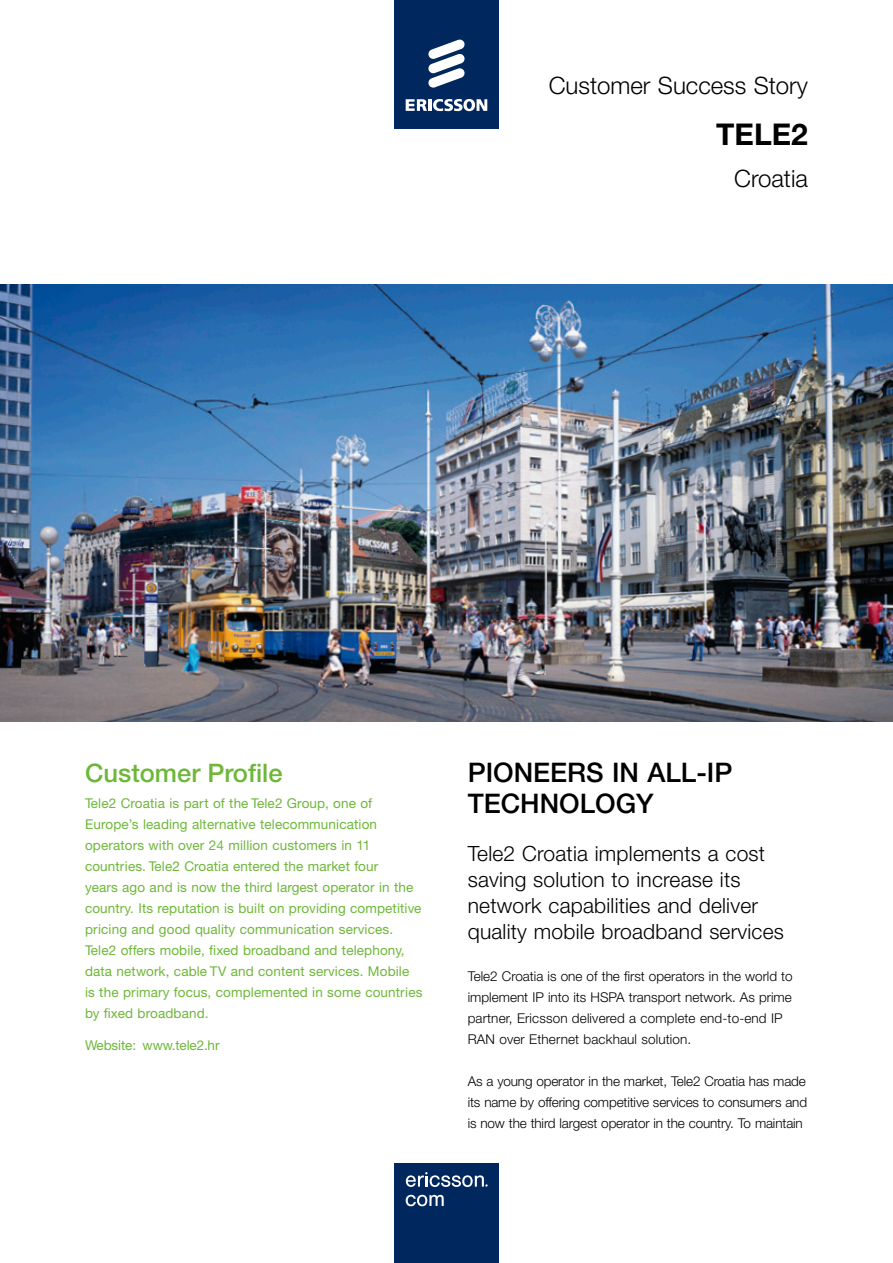
<style>
.page{position:relative;width:893px;height:1263px;background:#fff}
.page>*{position:absolute;margin:0;border:0;box-sizing:border-box;transform-origin:0 0}
.t1{font:700 30px "Ericsson Sans";color:#000}
.t2{font:500 27px/31.5px "Ericsson Sans";color:#000}
.t3{font:500 25.5px "Ericsson Sans";color:#6eb739}
.t4{font:300 24px "Ericsson Sans";color:#000}
.t5{font:300 21px/26.2px "Ericsson Sans";letter-spacing:.01em;color:#000}
.t6{font:13.5px/21px "Ericsson Sans";letter-spacing:.01em;color:#6eb739}
.t7{font:300 13.5px/21px "Ericsson Sans";color:#000}
.t8{font:13.5px "Ericsson Sans";letter-spacing:-.01em;color:#6eb739}
</style>
<div class="page">
<img style="left:0;top:285px;width:893px;height:436px">
<div style="left:394px;top:0;width:105px;height:128px;background:#00275e"></div>
<svg style="left:428px;top:39px;width:37px;height:49px"></svg>
<hr style="left:428px;top:99px;width:4px;height:12px;background:#fff">
<svg style="left:433px;top:99px;width:54px;height:13px"></svg>
<svg style="left:406px;top:99px;width:21px;height:12px"></svg>
<div style="left:394px;top:1163px;width:105px;height:100px;background:#00275e"></div>
<svg style="left:406px;top:1195px;width:38px;height:11px"></svg>
<svg style="left:406px;top:1172px;width:82px;height:15px"></svg>
<h3 class="t4" style="left:549px;top:72px;width:261px">Customer Success Story</h3>
<h1 class="t1" style="left:716px;top:117px;width:93px">TELE2</h1>
<h3 class="t4" style="left:734px;top:165px;width:75px">Croatia</h3>
<h3 class="t3" style="left:85px;top:758px;width:199px">CUSTOMER PROFILE</h3>
<p class="t6" style="left:85px;top:793px;width:339px">Tele2 Croatia is part of the Tele2 Group, one of Europe’s leading alternative telecommunication operators with over 24 million customers in 11 countries. Tele2 Croatia entered the market four<br>years ago and is now the third largest operator in the country. Its reputation is built on providing competitive pricing and good quality communication services.<br>Tele2 offers mobile, fixed broadband and telephony, data network, cable TV and content services. Mobile is the primary focus, complemented in some countries by fixed broadband.</p>
<p class="t8" style="left:85px;top:1037px;width:136px">Website: www.tele2.hr</p>
<h2 class="t2" style="left:468px;top:756px;width:266px">PIONEERS IN ALL-IP<br>TECHNOLOGY</h2>
<h3 class="t5" style="left:468px;top:840px;width:318px">Tele2 Croatia implements a cost saving solution to increase its network capabilities and deliver quality mobile broadband services</h3>
<p class="t7" style="left:468px;top:966px;width:327px">Tele2 Croatia is one of the first operators in the world to implement IP into its HSPA transport network. As prime partner, Ericsson delivered a complete end-to-end IP RAN over Ethernet backhaul solution.</p>
<p class="t7" style="left:468px;top:1071px;width:341px;text-align:justify">As a young operator in the market, Tele2 Croatia has made its name by offering competitive services to consumers and is now the third largest operator in the country. To maintain</p>
</div>
